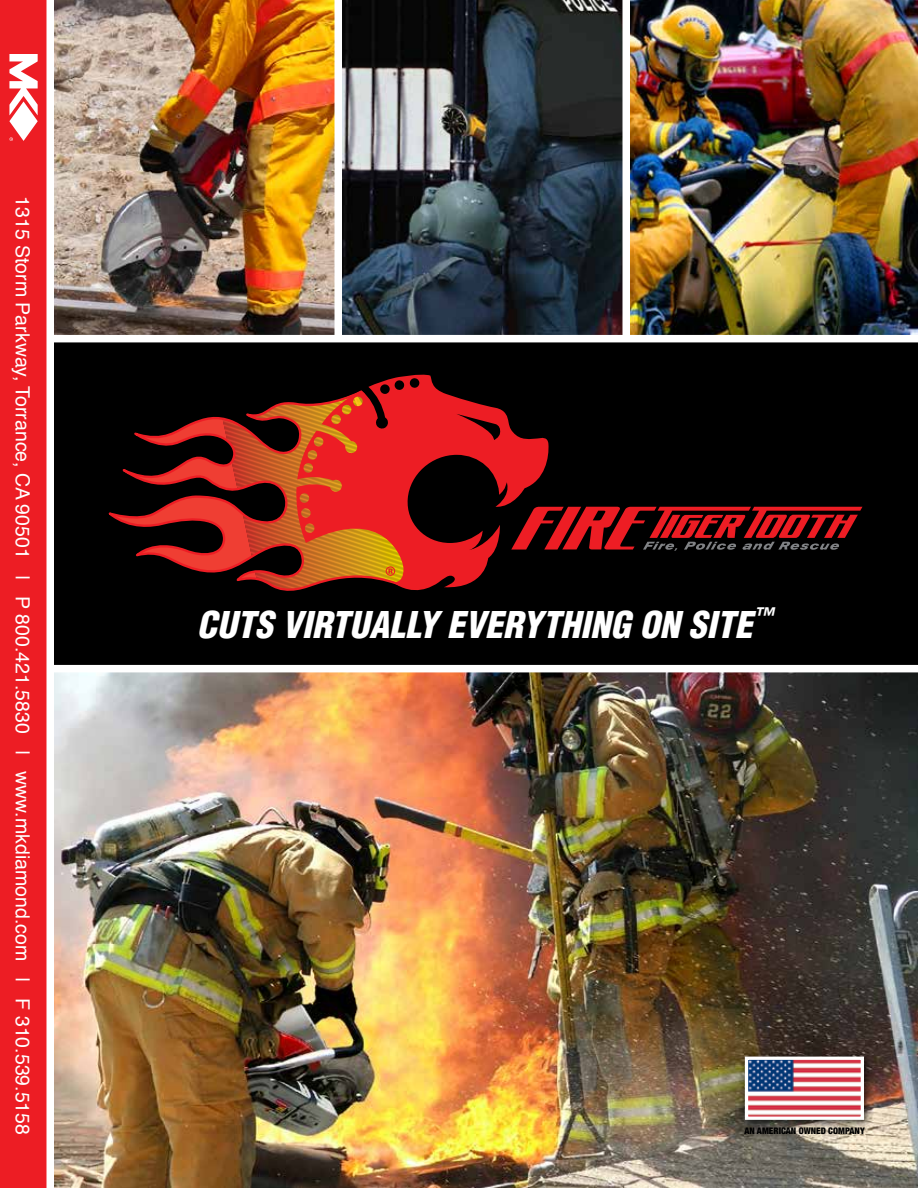
<style>
.page{position:relative;width:918px;height:1188px;background:#fff}
.page>*{position:absolute;margin:0;border:0;box-sizing:border-box;transform-origin:0 0}
.t1{font:italic 900 condensed 36px "Helvetica";color:#fff}
.t2{font:19.5px "Helvetica";color:#fff}
.t3{font:900 condensed 9.15px "Helvetica Neue";color:#000}
</style>
<div class="page">
<img style="left:54px;top:0;width:280px;height:335px">
<img style="left:630px;top:0;width:288px;height:335px">
<img style="left:342px;top:0;width:280px;height:335px">
<img style="left:54px;top:672px;width:864px;height:516px">
<div style="left:739px;top:1050px;width:135px;height:80px;background:#000;opacity:.75"></div>
<img style="left:749px;top:1061px;width:111px;height:55px">
<div style="left:745px;top:1057px;width:119px;height:63px;border:3px solid #fff"></div>
<div style="left:26px;top:342px;width:892px;height:323px;background:#000"></div>
<svg style="left:353px;top:375px;width:196px;height:216px"></svg>
<svg style="left:511px;top:507px;width:351px;height:44px"></svg>
<svg style="left:110px;top:394px;width:298px;height:197px"></svg>
<div style="left:0;top:0;width:51px;height:1188px;background:#ed1d24"></div>
<div style="left:46px;top:0;width:8px;height:1188px;background:#fff"></div>
<svg style="left:9px;top:54px;width:29px;height:87px"></svg>
<p class="t2" style="left:36px;top:196px;width:940px;rotate:90deg">1315 Storm Parkway, Torrance, CA 90501 | P 800.421.5830 | www.mkdiamond.com | F 310.539.5158</p>
<h1 class="t1" style="left:197px;top:603px;width:577px">CUTS VIRTUALLY EVERYTHING ON SITE<sup>™</sup></h1>
<p class="t3" style="left:745px;top:1125px;width:122px">AN AMERICAN OWNED COMPANY</p>
</div>
